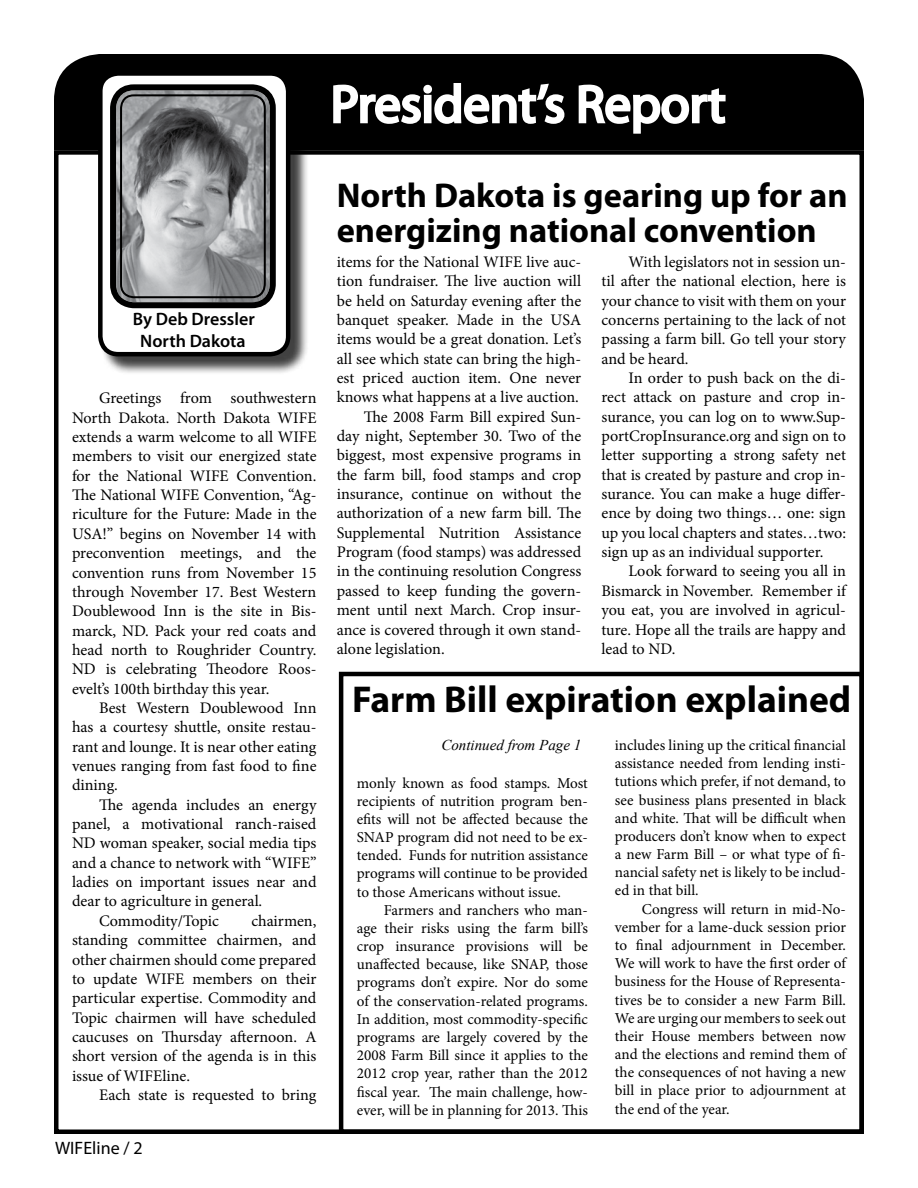
<style>
.page{position:relative;width:918px;height:1188px;background:#fff}
.page>*{position:absolute;margin:0;border:0;box-sizing:border-box;transform-origin:0 0}
.t1{font:52.5px "Myriad Pro";color:#fff}
.t2{font:700 37.5px "Myriad Pro";color:#000}
.t3{font:700 34.5px/34.5px "Myriad Pro";color:#000}
.t4{font:600 18px/21.6px "Myriad Pro";color:#000;text-align:center}
.t5{font:18px "Myriad Pro";color:#000}
.t6{font:16.2px/19.4px "Minion Pro";color:#000;text-align:justify}
.t7{font:15.15px/18.1px "Minion Pro";color:#000;text-align:justify}
.t8{font:italic 15px "Times New Roman";color:#000}
</style>
<div class="page">
<div style="left:54px;top:54px;width:810px;height:96px;background:#000"></div>
<svg style="left:332px;top:81px;width:234px;height:45px"></svg>
<svg style="left:577px;top:83px;width:150px;height:52px"></svg>
<div style="left:100px;top:73px;width:209px;height:302px;background:#000;opacity:.75"></div>
<div style="left:100px;top:73px;width:188px;height:281px;background:#fff;border-radius:18px"></div>
<div style="left:98px;top:71px;width:192px;height:285px;border:4px solid #000;border-radius:18px"></div>
<img style="left:117px;top:91px;width:152px;height:210px">
<div style="left:110px;top:84px;width:166px;height:224px;border:6px solid #000;border-radius:21px"></div>
<div style="left:120px;top:94px;width:146px;height:204px;border:2px solid #000;border-radius:13px"></div>
<div style="left:339px;top:672px;width:525px;height:462px;border:4px solid #000"></div>
<h1 class="t1" style="left:331px;top:72px;width:396px">President’s Report</h1>
<p class="t4" style="left:133px;top:308px;width:124px">By Deb Dressler<br>North Dakota</p>
<p class="t6" style="left:72px;top:389px;width:246px;text-indent:27px">Greetings from southwestern North Dakota. North Dakota WIFE extends a warm welcome to all WIFE members to visit our energized state for the National WIFE Convention.<br>The National WIFE Convention, “Ag&shy;riculture for the Future: Made in the USA!” begins on November 14 with preconvention meetings, and the convention runs from November 15 through November 17. Best Western Doublewood Inn is the site in Bis&shy;marck, ND. Pack your red coats and head north to Roughrider Country.<br>ND is celebrating Theodore Roos&shy;evelt’s 100th birthday this year.</p>
<p class="t6" style="left:72px;top:698px;width:246px;text-indent:27px">Best Western Doublewood Inn has a courtesy shuttle, onsite restau&shy;rant and lounge. It is near other eating venues ranging from fast food to fine dining.</p>
<p class="t6" style="left:99px;top:795px;width:219px">The agenda includes an energy</p>
<p class="t6" style="left:72px;top:814px;width:246px">panel, a motivational ranch-raised</p>
<p class="t6" style="left:72px;top:834px;width:246px">ND woman speaker, social media tips</p>
<p class="t6" style="left:72px;top:853px;width:246px">and a chance to network with “WIFE”</p>
<p class="t6" style="left:72px;top:872px;width:246px">ladies on important issues near and</p>
<p class="t6" style="left:72px;top:892px;width:192px">dear to agriculture in general.</p>
<p class="t6" style="left:99px;top:911px;width:121px">Commodity/Topic</p>
<p class="t6" style="left:72px;top:911px;width:246px;text-indent:179px">chairmen, standing committee chairmen, and other chairmen should come prepared to update WIFE members on their particular expertise. Commodity and Topic chairmen will have scheduled caucuses on Thursday afternoon. A short version of the agenda is in this issue of WIFEline.</p>
<p class="t6" style="left:99px;top:1085px;width:219px">Each state is requested to bring</p>
<p class="t5" style="left:55px;top:1137px;width:89px">WIFEline / 2</p>
<h3 class="t3" style="left:337px;top:177px;width:512px">North Dakota is gearing up for an energizing national convention</h3>
<p class="t6" style="left:337px;top:252px;width:246px">items for the National WIFE live auc-</p>
<p class="t6" style="left:337px;top:271px;width:246px">tion fundraiser. The live auction will</p>
<p class="t6" style="left:337px;top:291px;width:246px">be held on Saturday evening after the</p>
<p class="t6" style="left:337px;top:310px;width:246px">banquet speaker. Made in the USA</p>
<p class="t6" style="left:337px;top:330px;width:246px">items would be a great donation. Let’s</p>
<p class="t6" style="left:337px;top:349px;width:246px">all see which state can bring the high-</p>
<p class="t6" style="left:337px;top:368px;width:246px">est priced auction item. One never</p>
<p class="t6" style="left:337px;top:388px;width:244px">knows what happens at a live auction.</p>
<p class="t6" style="left:364px;top:407px;width:219px">The 2008 Farm Bill expired Sun-</p>
<p class="t6" style="left:337px;top:426px;width:246px">day night, September 30. Two of the</p>
<p class="t6" style="left:337px;top:446px;width:246px">biggest, most expensive programs in</p>
<p class="t6" style="left:337px;top:465px;width:246px">the farm bill, food stamps and crop</p>
<p class="t6" style="left:337px;top:484px;width:246px">insurance, continue on without the</p>
<p class="t6" style="left:337px;top:504px;width:246px">authorization of a new farm bill. The</p>
<p class="t6" style="left:337px;top:523px;width:246px">Supplemental Nutrition Assistance</p>
<p class="t6" style="left:337px;top:542px;width:246px">Program (food stamps) was addressed</p>
<p class="t6" style="left:337px;top:562px;width:246px">in the continuing resolution Congress</p>
<p class="t6" style="left:337px;top:581px;width:246px">passed to keep funding the govern-</p>
<p class="t6" style="left:337px;top:600px;width:246px">ment until next March. Crop insur-</p>
<p class="t6" style="left:337px;top:620px;width:246px">ance is covered through it own stand-</p>
<p class="t6" style="left:337px;top:639px;width:109px">alone legislation.</p>
<p class="t6" style="left:602px;top:252px;width:246px;text-indent:27px">With legislators not in session un&shy;til after the national election, here is your chance to visit with them on your concerns pertaining to the lack of not passing a farm bill. Go tell your story and be heard.</p>
<p class="t6" style="left:602px;top:368px;width:246px;text-indent:27px">In order to push back on the di&shy;rect attack on pasture and crop in&shy;surance, you can log on to www.Sup&shy;portCropInsurance.org and sign on to letter supporting a strong safety net that is created by pasture and crop in&shy;surance. You can make a huge differ&shy;ence by doing two things… one: sign up you local chapters and states…two: sign up as an individual supporter.</p>
<p class="t6" style="left:602px;top:562px;width:246px;text-indent:27px">Look forward to seeing you all in Bismarck in November. Remember if you eat, you are involved in agricul&shy;ture. Hope all the trails are happy and lead to ND.</p>
<h2 class="t2" style="left:352px;top:675px;width:501px">Farm Bill expiration explained</h2>
<p class="t8" style="left:441px;top:734px;width:141px">Continued from Page 1</p>
<p class="t7" style="left:615px;top:736px;width:233px">includes lining up the critical financial assistance needed from lending insti&shy;tutions which prefer, if not demand, to see business plans presented in black and white. That will be difficult when producers don’t know when to expect a new Farm Bill – or what type of fi&shy;nancial safety net is likely to be includ&shy;ed in that bill.</p>
<p class="t7" style="left:615px;top:900px;width:233px;text-indent:27px">Congress will return in mid-No&shy;vember for a lame-duck session prior to final adjournment in December.<br>We will work to have the first order of business for the House of Representa&shy;tives be to consider a new Farm Bill.<br>We are urging our members to seek out their House members between now and the elections and remind them of the consequences of not having a new bill in place prior to adjournment at the end of the year.</p>
<p class="t7" style="left:357px;top:774px;width:233px">monly known as food stamps. Most recipients of nutrition program ben&shy;efits will not be affected because the SNAP program did not need to be ex&shy;tended. Funds for nutrition assistance programs will continue to be provided to those Americans without issue.</p>
<p class="t7" style="left:357px;top:901px;width:233px;text-indent:27px">Farmers and ranchers who man&shy;age their risks using the farm bill’s crop insurance provisions will be unaffected because, like SNAP, those programs don’t expire. Nor do some of the conservation-related programs.<br>In addition, most commodity-specific programs are largely covered by the 2008 Farm Bill since it applies to the 2012 crop year, rather than the 2012 fiscal year. The main challenge, how&shy;ever, will be in planning for 2013. This</p>
</div>
